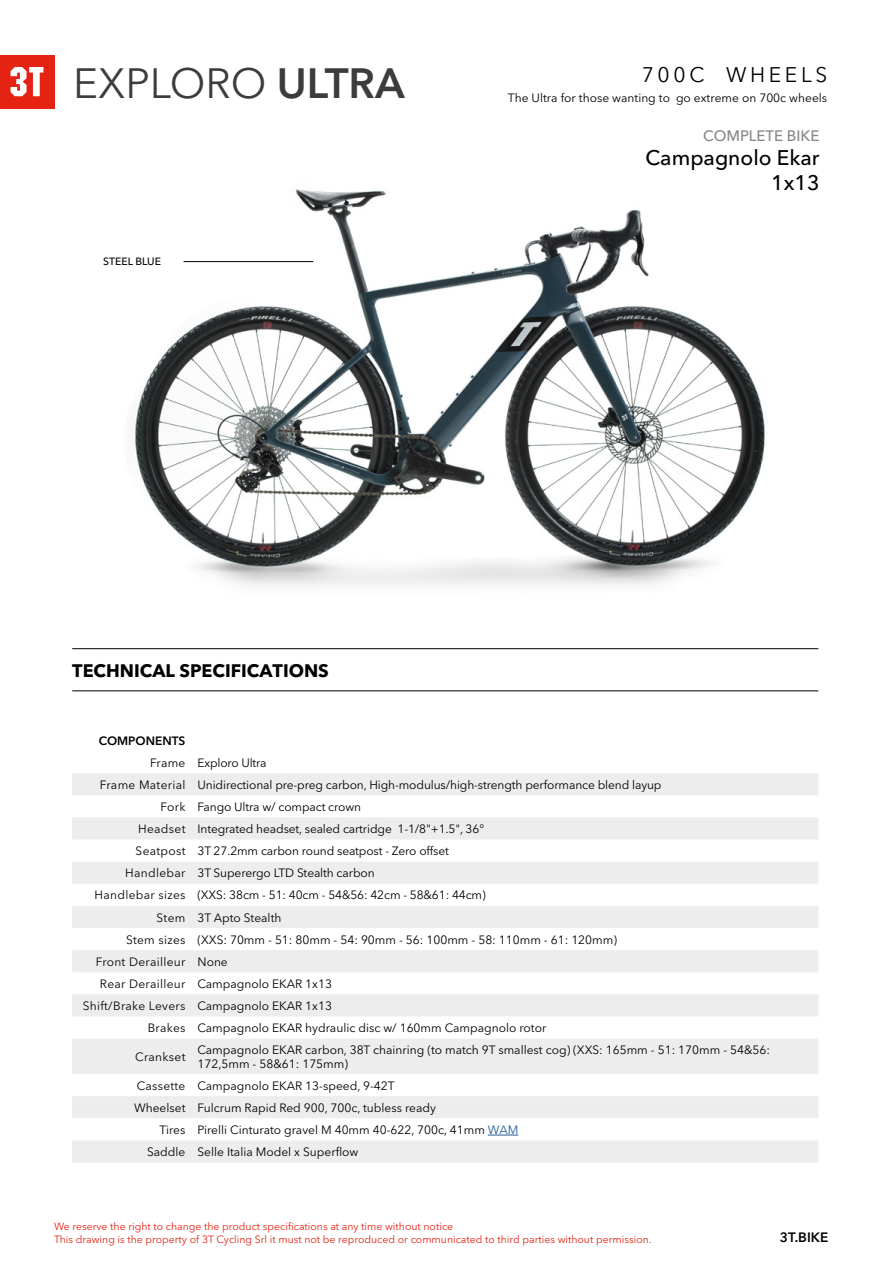
<style>
.page{position:relative;width:893px;height:1263px;background:#fff}
.page>*{position:absolute;margin:0;border:0;box-sizing:border-box;transform-origin:0 0}
.t1{font:42px "Avenir Next LT Pro";color:#3c3c3b}
.t2{font:500 21px/25.2px "Avenir Next LT Pro";color:#000;text-align:right}
.t3{font:21px "Avenir Next LT Pro";letter-spacing:.175em;color:#000}
.t4{font:700 18px "Avenir Next LT Pro";color:#000}
.t5{font:500 15px "Avenir Next LT Pro";color:#878787}
.t6{font:600 13.5px "Avenir Next LT Pro";color:#000}
.t7{font:12px/14.4px "Avenir Next LT Pro";color:#000}
.t8{font:12px "Avenir Next LT Pro";letter-spacing:.025em;color:#020304}
.t9{font:600 12px "Avenir Next LT Pro";color:#000}
.t10{font:10.5px/12.6px "Avenir Next LT Pro";color:#e42313}
.t11{font:500 10.5px "Avenir Next LT Pro";color:#000}
.s1{font-weight:600}
.s2{color:#010202}
.s3{color:#020304}
.s4{color:#000}
.s5{color:#275b9b}
</style>
<div class="page">
<div style="left:0;top:55px;width:54px;height:54px;background:#e42313"></div>
<svg style="left:11px;top:67px;width:32px;height:29px"></svg>
<hr style="left:72px;top:691px;width:746px;height:1px;background:#000">
<hr style="left:72px;top:648px;width:746px;height:1px;background:#000">
<svg style="left:72px;top:773px;width:746px;height:389px;fill:#eee"></svg>
<div style="left:72px;top:994px;width:746px;height:22px;background:#ededed"></div>
<hr style="left:488px;top:1135px;width:30px;height:1px;background:#275b9b">
<img style="left:131px;top:189px;width:634px;height:397px">
<hr style="left:184px;top:261px;width:129px;height:1px;background:#000">
<h1 class="t1" style="left:73px;top:58px;width:333px">EXPLORO <span class="s1">ULTRA</span></h1>
<p class="t11" style="left:103px;top:255px;width:59px">STEEL BLUE</p>
<h2 class="t3" style="left:642px;top:62px;width:187px">700C WHEELS</h2>
<p class="t7" style="left:508px;top:90px;width:321px">The Ultra for those wanting to go extreme on 700c wheels</p>
<p class="t5" style="left:703px;top:126px;width:118px">COMPLETE BIKE</p>
<h2 class="t2" style="left:645px;top:145px;width:176px">Campagnolo Ekar<br>1x13</h2>
<h3 class="t4" style="left:72px;top:660px;width:258px">TECHNICAL SPECIFICATIONS</h3>
<p class="t9" style="left:99px;top:734px;width:88px">COMPONENTS</p>
<p class="t7" style="left:150px;top:755px;width:118px"><span class="s2">Frame</span> Exploro Ultra</p>
<p class="t7" style="left:100px;top:777px;width:563px"><span class="s3">Frame Material</span> Unidirectional pre-preg carbon, High-modulus/high-strength performance blend layup</p>
<p class="t7" style="left:161px;top:799px;width:202px"><span class="s3">Fork</span> Fango Ultra w/ compact crown</p>
<p class="t7" style="left:138px;top:821px;width:347px"><span class="s3">Headset</span> Integrated headset, sealed cartridge 1-1/8"+1.5", 36°</p>
<p class="t7" style="left:136px;top:844px;width:315px">Seatpost 3T 27.2mm carbon round seatpost - Zero offset</p>
<p class="t7" style="left:125px;top:866px;width:251px"><span class="s3">Handlebar</span> 3T Superergo LTD Stealth carbon</p>
<p class="t7" style="left:95px;top:888px;width:393px"><span class="s3">Handlebar sizes</span> (XXS: 38cm - 51: 40cm - 54&amp;56: 42cm - 58&amp;61: 44cm)</p>
<p class="t7" style="left:157px;top:910px;width:126px"><span class="s3">Stem</span> 3T Apto Stealth</p>
<p class="t7" style="left:126px;top:932px;width:492px"><span class="s3">Stem sizes</span> (XXS: 70mm - 51: 80mm - 54: 90mm - 56: 100mm - 58: 110mm - 61: 120mm)</p>
<p class="t8" style="left:96px;top:954px;width:134px">Front Derailleur <span class="s4">None</span></p>
<p class="t7" style="left:100px;top:976px;width:233px"><span class="s3">Rear Derailleur</span> Campagnolo EKAR 1x13</p>
<p class="t7" style="left:83px;top:998px;width:251px"><span class="s3">Shift/Brake Levers</span> Campagnolo EKAR 1x13</p>
<p class="t7" style="left:148px;top:1021px;width:400px"><span class="s3">Brakes</span> Campagnolo EKAR hydraulic disc w/ 160mm Campagnolo rotor</p>
<p class="t8" style="left:135px;top:1049px;width:52px">Crankset</p>
<p class="t7" style="left:197px;top:1042px;width:574px">Campagnolo EKAR carbon, 38T chainring (to match 9T smallest cog) (XXS: 165mm - 51: 170mm - 54&amp;56:<br>172,5mm - 58&amp;61: 175mm)</p>
<p class="t7" style="left:137px;top:1078px;width:259px"><span class="s3">Cassette</span> Campagnolo EKAR 13-speed, 9-42T</p>
<p class="t7" style="left:134px;top:1100px;width:303px">Wheelset Fulcrum Rapid Red 900, 700c, tubless ready</p>
<p class="t7" style="left:159px;top:1122px;width:360px">Tires Pirelli Cinturato gravel M 40mm 40-622, 700c, 41mm <span class="s5">WAM</span></p>
<p class="t7" style="left:147px;top:1144px;width:213px">Saddle Selle Italia Model x Superflow</p>
<p class="t10" style="left:54px;top:1220px;width:599px">We reserve the right to change the product specifications at any time without notice<br>This drawing is the property of 3T Cycling Srl it must not be reproduced or communicated to third parties without permission.</p>
<p class="t6" style="left:780px;top:1229px;width:50px">3T.BIKE</p>
</div>
